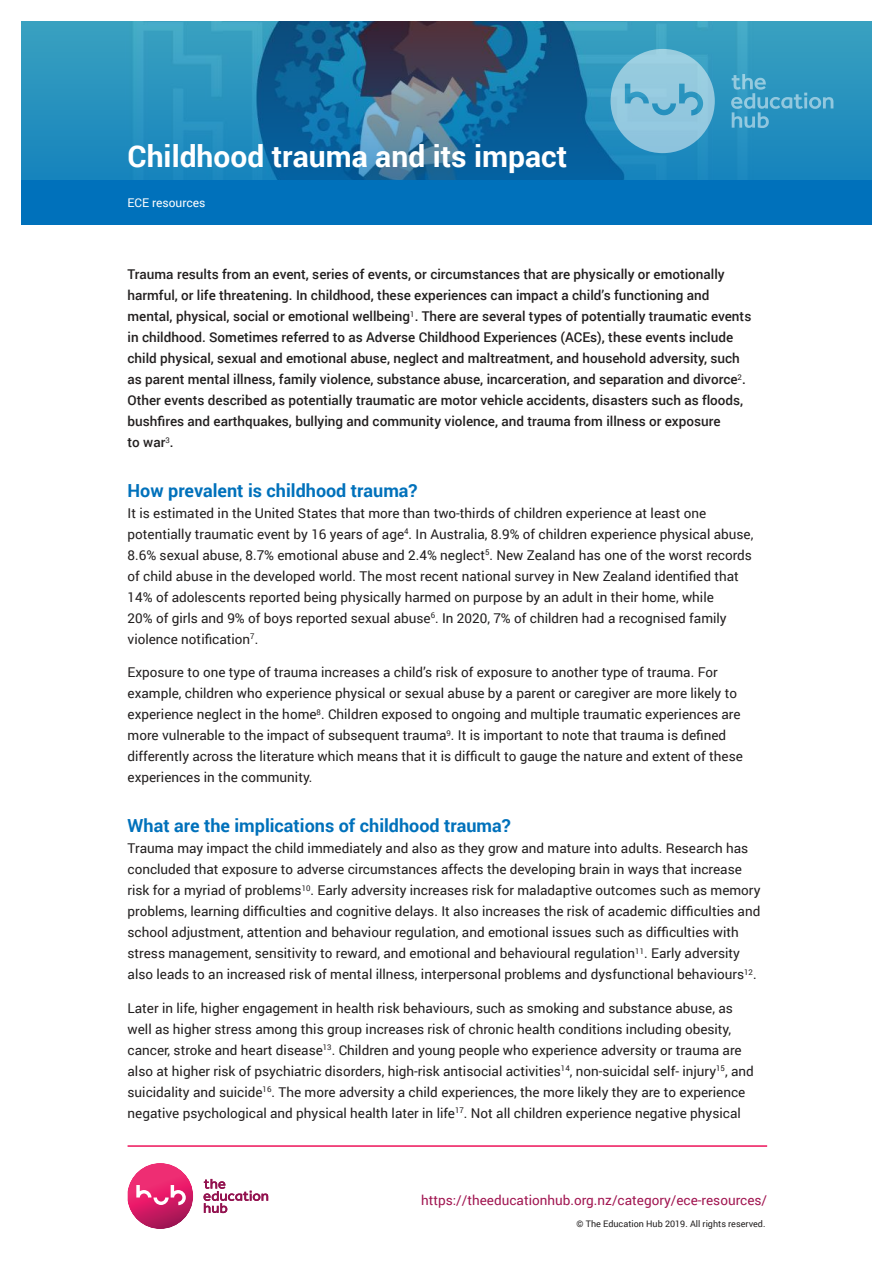
<style>
.page{position:relative;width:893px;height:1263px;background:#fff}
.page>*{position:absolute;margin:0;border:0;box-sizing:border-box;transform-origin:0 0}
.t1{font:700 30px "Roboto";color:#fff}
.t2{font:700 18px "Roboto";color:#0071bb}
.t3{font:13.5px/21px "Roboto";color:#221f1f}
.t4{font:500 13.5px/21px "Roboto";color:#221f1f}
.t5{font:13.5px "Roboto";color:#a11651}
.t6{font:12px "Roboto";color:#fff}
.t7{font:9px "Roboto";color:#221f1f}
</style>
<div class="page">
<img style="left:128px;top:1163px;width:65px;height:66px">
<hr style="left:128px;top:1145px;width:639px;height:2px;background:#ed135a">
<svg style="left:21px;top:21px;width:851px;height:159px;background:#267eaa"></svg>
<div style="left:21px;top:180px;width:851px;height:44px;background:#0071bb"></div>
<svg style="left:611px;top:49px;width:104px;height:104px;background:#76bad6"></svg>
<svg style="left:731px;top:74px;width:102px;height:54px;background:#3e9dc5"></svg>
<svg style="left:136px;top:1185px;width:50px;height:20px"></svg>
<svg style="left:204px;top:1179px;width:64px;height:34px"></svg>
<h1 class="t1" style="left:128px;top:143px;width:441px">Childhood trauma and its impact</h1>
<p class="t6" style="left:128px;top:197px;width:79px">ECE resources</p>
<p class="t4" style="left:128px;top:265px;width:625px">Trauma results from an event, series of events, or circumstances that are physically or emotionally harmful, or life threatening. In childhood, these experiences can impact a child’s functioning and mental, physical, social or emotional wellbeing<sup>1</sup>. There are several types of potentially traumatic events in childhood. Sometimes referred to as Adverse Childhood Experiences (ACEs), these events include child physical, sexual and emotional abuse, neglect and maltreatment, and household adversity, such as parent mental illness, family violence, substance abuse, incarceration, and separation and divorce<sup>2</sup>.<br>Other events described as potentially traumatic are motor vehicle accidents, disasters such as floods, bushfires and earthquakes, bullying and community violence, and trauma from illness or exposure<br>to war<sup>3</sup>.</p>
<h2 class="t2" style="left:128px;top:482px;width:291px">How prevalent is childhood trauma?</h2>
<p class="t3" style="left:128px;top:503px;width:627px">It is estimated in the United States that more than two-thirds of children experience at least one potentially traumatic event by 16 years of age<sup>4</sup>. In Australia, 8.9% of children experience physical abuse, 8.6% sexual abuse, 8.7% emotional abuse and 2.4% neglect<sup>5</sup>. New Zealand has one of the worst records of child abuse in the developed world. The most recent national survey in New Zealand identified that 14% of adolescents reported being physically harmed on purpose by an adult in their home, while<br>20% of girls and 9% of boys reported sexual abuse<sup>6</sup>. In 2020, 7% of children had a recognised family violence notification<sup>7</sup>.</p>
<p class="t3" style="left:128px;top:663px;width:617px">Exposure to one type of trauma increases a child’s risk of exposure to another type of trauma. For example, children who experience physical or sexual abuse by a parent or caregiver are more likely to experience neglect in the home<sup>8</sup>. Children exposed to ongoing and multiple traumatic experiences are more vulnerable to the impact of subsequent trauma<sup>9</sup>. It is important to note that trauma is defined differently across the literature which means that it is difficult to gauge the nature and extent of these experiences in the community.</p>
<h2 class="t2" style="left:128px;top:818px;width:385px">What are the implications of childhood trauma?</h2>
<p class="t3" style="left:128px;top:839px;width:634px">Trauma may impact the child immediately and also as they grow and mature into adults. Research has concluded that exposure to adverse circumstances affects the developing brain in ways that increase risk for a myriad of problems<sup>10</sup>. Early adversity increases risk for maladaptive outcomes such as memory problems, learning difficulties and cognitive delays. It also increases the risk of academic difficulties and school adjustment, attention and behaviour regulation, and emotional issues such as difficulties with stress management, sensitivity to reward, and emotional and behavioural regulation<sup>11</sup>. Early adversity also leads to an increased risk of mental illness, interpersonal problems and dysfunctional behaviours<sup>12</sup>.</p>
<p class="t3" style="left:128px;top:998px;width:628px">Later in life, higher engagement in health risk behaviours, such as smoking and substance abuse, as well as higher stress among this group increases risk of chronic health conditions including obesity, cancer, stroke and heart disease<sup>13</sup>. Children and young people who experience adversity or trauma are also at higher risk of psychiatric disorders, high-risk antisocial activities<sup>14</sup>, non-suicidal self- injury<sup>15</sup>, and suicidality and suicide<sup>16</sup>. The more adversity a child experiences, the more likely they are to experience negative psychological and physical health later in life<sup>17</sup>. Not all children experience negative physical</p>
<p class="t5" style="left:421px;top:1194px;width:348px">https://theeducationhub.org.nz/category/ece-resources/</p>
<p class="t7" style="left:577px;top:1220px;width:190px">© The Education Hub 2019. All rights reserved.</p>
</div>
